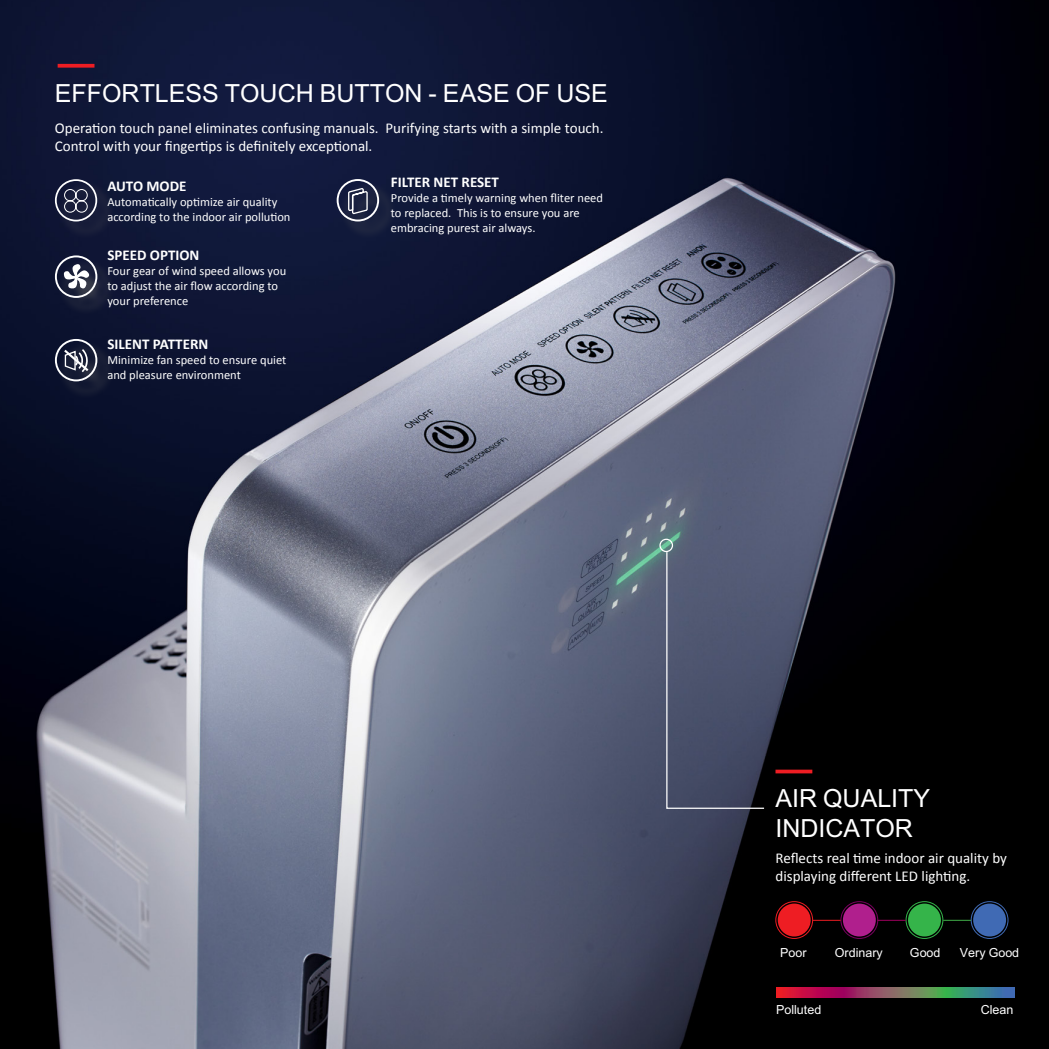
<style>
.page{position:relative;width:1049px;height:1049px;background:#fff}
.page>*{position:absolute;margin:0;border:0;box-sizing:border-box;transform-origin:0 0}
.t1{font:25px/30px "Akshar Unicode";color:#fff}
.t2{font:15px/18px "Calibri";color:#fff}
.t3{font:700 15px "Calibri";color:#fff}
.t4{font:12.5px/15px "Calibri";color:#fff}
.t5{font:12.5px "Akshar Unicode";color:#fff}
</style>
<div class="page">
<img style="left:0;top:0;width:1049px;height:1049px">
<svg style="left:58px;top:64px;width:36px;height:4px"></svg>
<hr style="left:775px;top:770px;width:37px;height:3px;background:#ee1d23">
<div style="left:778px;top:903px;width:33px;height:33px;background:#ee1d23;border-radius:50%"></div>
<div style="left:775px;top:901px;width:38px;height:38px;border:1px solid #ee1d23;border-radius:50%"></div>
<div style="left:843px;top:903px;width:33px;height:33px;background:#b01f8d;border-radius:50%"></div>
<div style="left:840px;top:901px;width:38px;height:38px;border:1px solid #79015f;border-radius:50%"></div>
<div style="left:908px;top:903px;width:33px;height:33px;background:#35b44a;border-radius:50%"></div>
<div style="left:906px;top:901px;width:37px;height:38px;border:1px solid #35b44a;border-radius:50%"></div>
<div style="left:973px;top:903px;width:33px;height:33px;background:#406ab4;border-radius:50%"></div>
<div style="left:971px;top:901px;width:37px;height:38px;border:1px solid #406ab4;border-radius:50%"></div>
<svg style="left:813px;top:920px;width:27px;height:1px"></svg>
<svg style="left:877px;top:920px;width:29px;height:1px"></svg>
<svg style="left:943px;top:920px;width:28px;height:1px"></svg>
<svg style="left:777px;top:987px;width:237px;height:10px;background:#7f5765"></svg>
<svg style="left:666px;top:551px;width:99px;height:258px;background:#4f556f"></svg>
<div style="left:659px;top:539px;width:14px;height:13px;border:1px solid #fff;border-radius:50%"></div>
<div style="left:58px;top:182px;width:57px;height:57px;background:#57585a;opacity:.75"></div>
<div style="left:55px;top:179px;width:42px;height:42px;border:2px solid #fff;border-radius:50%"></div>
<svg style="left:64px;top:189px;width:24px;height:24px"></svg>
<div style="left:58px;top:259px;width:57px;height:56px;background:#57585a;opacity:.75"></div>
<div style="left:55px;top:255px;width:42px;height:43px;border:2px solid #fff;border-radius:50%"></div>
<svg style="left:64px;top:264px;width:26px;height:25px"></svg>
<div style="left:58px;top:342px;width:57px;height:57px;background:#57585a;opacity:.75"></div>
<div style="left:55px;top:339px;width:42px;height:42px;border:2px solid #fff;border-radius:50%"></div>
<svg style="left:62px;top:347px;width:29px;height:26px"></svg>
<div style="left:340px;top:182px;width:56px;height:57px;background:#57585a;opacity:.75"></div>
<div style="left:337px;top:179px;width:42px;height:42px;border:2px solid #fff;border-radius:50%"></div>
<svg style="left:347px;top:187px;width:21px;height:28px"></svg>
<p class="t1" style="left:55px;top:78px;width:554px">EFFORTLESS TOUCH BUTTON - EASE OF USE</p>
<p class="t2" style="left:55px;top:118px;width:550px">Operation touch panel eliminates confusing manuals. Purifying starts with a simple touch.<br>Control with your fingertips is definitely exceptional.</p>
<p class="t3" style="left:107px;top:177px;width:81px">AUTO MODE</p>
<p class="t4" style="left:107px;top:194px;width:185px">Automatically optimize air quality according to the indoor air pollution</p>
<p class="t3" style="left:107px;top:245px;width:94px">SPEED OPTION</p>
<p class="t4" style="left:107px;top:263px;width:180px">Four gear of wind speed allows you to adjust the air flow according to your preference</p>
<p class="t3" style="left:107px;top:334px;width:103px">SILENT PATTERN</p>
<p class="t4" style="left:107px;top:351px;width:181px">Minimize fan speed to ensure quiet and pleasure environment</p>
<p class="t3" style="left:391px;top:172px;width:110px">FILTER NET RESET</p>
<p class="t4" style="left:391px;top:189px;width:214px">Provide a timely warning when fliter need to replaced. This is to ensure you are embracing purest air always.</p>
<p class="t1" style="left:775px;top:782px;width:156px">AIR QUALITY<br>INDICATOR</p>
<p class="t2" style="left:775px;top:848px;width:233px">Reflects real time indoor air quality by displaying different LED lighting.</p>
<p class="t5" style="left:780px;top:942px;width:28px">Poor</p>
<p class="t5" style="left:835px;top:942px;width:49px">Ordinary</p>
<p class="t5" style="left:910px;top:942px;width:32px">Good</p>
<p class="t5" style="left:960px;top:942px;width:61px">Very Good</p>
<p class="t5" style="left:776px;top:999px;width:47px">Polluted</p>
<p class="t5" style="left:981px;top:999px;width:34px">Clean</p>
</div>
